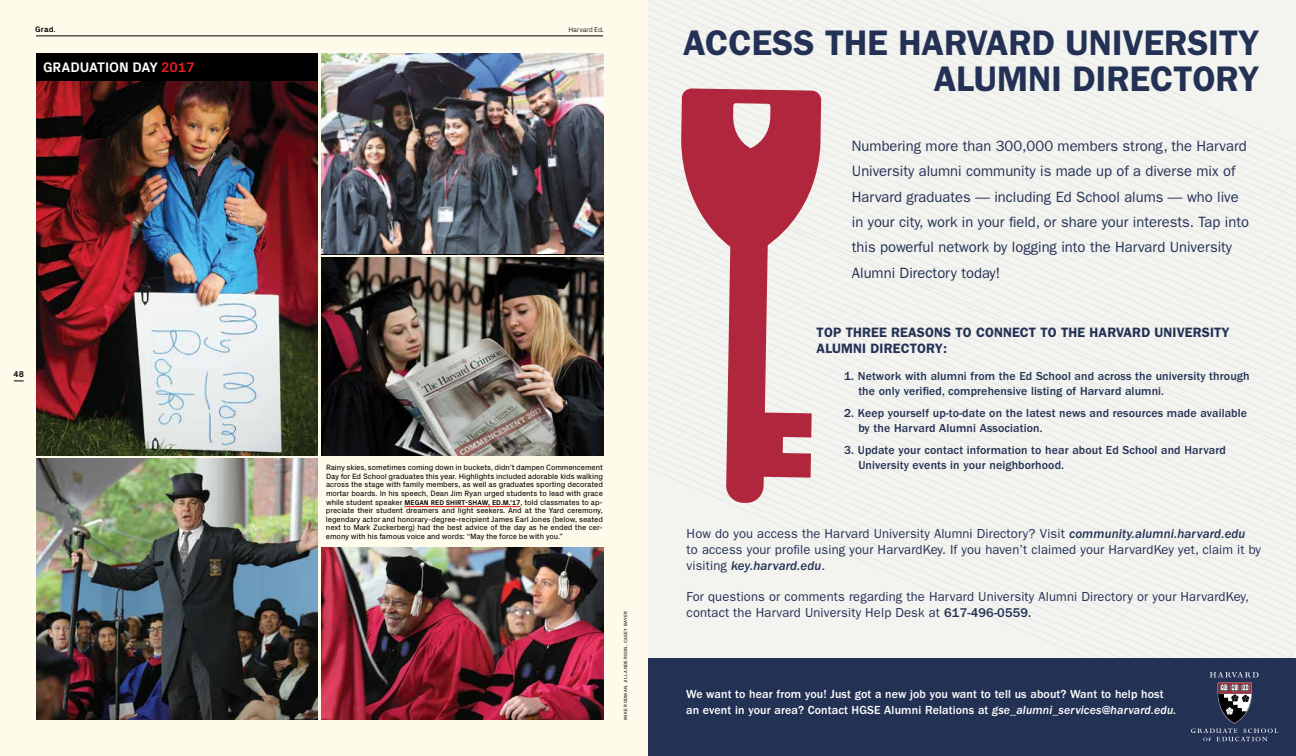
<style>
.page{position:relative;width:1296px;height:756px;background:#fff}
.page>*{position:absolute;margin:0;border:0;box-sizing:border-box;transform-origin:0 0}
.t1{font:600 35.7px/35.9px "ITC Franklin Gothic Std";color:#233154;text-align:right}
.t2{font:14.9px/25.4px "ITC Franklin Gothic Std";color:#233154}
.t3{font:700 14px "Px Grotesk";color:#fff}
.t4{font:600 13.6px/16.3px "ITC Franklin Gothic Std";letter-spacing:.01em;color:#233154}
.t5{font:13.1px/15.8px "ITC Franklin Gothic Std";letter-spacing:.01em;color:#233154}
.t6{font:13.1px "ITC Franklin Gothic Std Med It";letter-spacing:.01em;color:#233154}
.t7{font:500 12.1px/14.9px "ITC Franklin Gothic Std";letter-spacing:.01em;color:#233154}
.t8{font:500 12.1px/16.1px "ITC Franklin Gothic Std";letter-spacing:.01em;color:#fff}
.t9{font:700 8.5px "Px Grotesk";color:#000}
.t10{font:700 8px "Px Grotesk";color:#000}
.t11{font:7.8px/8.6px "Px Grotesk";letter-spacing:-.01em;color:#000;text-align:justify}
.t12{font:300 7px "Px Grotesk";letter-spacing:-.015em;color:#000}
.t13{font:4.5px "Px Grotesk";letter-spacing:.08em;color:#000}
.s1{font-family:"Lyon Text Regular No.2";font-weight:400}
.s2{font-family:"Lyon Text";font-weight:400}
.s3{color:#ed1d24}
.s4{font-weight:700;font-size:7px}
.s5{font-family:"ITC Franklin Gothic Std Med It"}
.s6{font-family:"ITC Franklin Gothic Std"}
.s7{font-weight:500}
.s8{font-family:"ITC Franklin Gothic Std Med It";font-weight:400}
</style>
<div class="page">
<div style="left:0;top:0;width:648px;height:756px;background:#fefbeb"></div>
<hr style="left:405px;top:506px;width:115px;height:1px;background:#ed1d24">
<img style="left:36px;top:81px;width:282px;height:375px">
<img style="left:36px;top:458px;width:282px;height:262px">
<img style="left:321px;top:548px;width:282px;height:172px">
<img style="left:321px;top:53px;width:282px;height:201px">
<img style="left:321px;top:257px;width:282px;height:199px">
<hr style="left:36px;top:36px;width:567px;height:1px;background:#000">
<div style="left:36px;top:53px;width:282px;height:28px;background:#000"></div>
<svg style="left:649px;top:0;width:647px;height:155px"></svg>
<div style="left:649px;top:609px;width:629px;height:49px;background:#f3f3f0"></div>
<svg style="left:649px;top:155px;width:647px;height:73px"></svg>
<svg style="left:649px;top:228px;width:647px;height:13px"></svg>
<div style="left:649px;top:585px;width:647px;height:24px;background:#f3f3f0"></div>
<div style="left:649px;top:572px;width:647px;height:13px;background:#f3f3f0"></div>
<svg style="left:649px;top:241px;width:647px;height:331px"></svg>
<div style="left:648px;top:658px;width:648px;height:98px;background:#233154"></div>
<svg style="left:1191px;top:672px;width:87px;height:69px"></svg>
<svg style="left:679px;top:88px;width:142px;height:415px"></svg>
<svg style="left:648px;top:0;width:1px;height:658px"></svg>
<p class="t10" style="left:35px;top:24px;width:22px">Grad<span class="s1">.</span></p>
<p class="t12" style="left:569px;top:25px;width:37px">Harvard Ed<span class="s2">.</span></p>
<h3 class="t3" style="left:43px;top:57px;width:153px">GRADUATION DAY <span class="s3">2017</span></h3>
<p class="t9" style="left:13px;top:368px;width:12px">48</p>
<p class="t11" style="left:326px;top:463px;width:279px">Rainy skies, sometimes coming down in buckets, didn’t dampen Commencement Day for Ed School graduates this year. Highlights included adorable kids walking across the stage with family members, as well as graduates sporting decorated mortar boards. In his speech, Dean Jim Ryan urged students to lead with grace while student speaker <span class="s4">MEGAN RED SHIRT-SHAW, ED.M.’17</span>, told classmates to ap&shy;preciate their student dreamers and light seekers. And at the Yard ceremony, legendary actor and honorary-degree-recipient James Earl Jones (below, seated next to Mark Zuckerberg) had the best advice of the day as he ended the cer&shy;emony with his famous voice and words: “May the force be with you.”</p>
<p class="t13" style="left:623px;top:720px;width:110px;rotate:-90deg">MIKE RODMAN, JILL ANDERSON, CASEY BAYER</p>
<h1 class="t1" style="left:683px;top:25px;width:578px">ACCESS THE HARVARD UNIVERSITY<br>ALUMNI DIRECTORY</h1>
<p class="t2" style="left:852px;top:133px;width:399px">Numbering more than 300,000 members strong, the Harvard University alumni community is made up of a diverse mix of Harvard graduates — including Ed School alums — who live in your city, work in your field, or share your interests. Tap into this powerful network by logging into the Harvard University Alumni Directory today!</p>
<h3 class="t4" style="left:817px;top:324px;width:415px">TOP THREE REASONS TO CONNECT TO THE HARVARD UNIVERSITY<br>ALUMNI DIRECTORY:</h3>
<h3 class="t7" style="left:858px;top:368px;width:393px;text-indent:-14px">1. Network with alumni from the Ed School and across the university through the only verified, comprehensive listing of Harvard alumni.</h3>
<h3 class="t7" style="left:858px;top:406px;width:390px;text-indent:-14px">2. Keep yourself up-to-date on the latest news and resources made available by the Harvard Alumni Association.</h3>
<h3 class="t7" style="left:858px;top:443px;width:369px;text-indent:-14px">3. Update your contact information to hear about Ed School and Harvard<br>University events in your neighborhood.</h3>
<h3 class="t5" style="left:687px;top:526px;width:576px">How do you access the Harvard University Alumni Directory? Visit <span class="s5">community.alumni.harvard.edu<br></span>to access your profile using your HarvardKey. If you haven’t claimed your HarvardKey yet, claim it by</h3>
<h3 class="t6" style="left:687px;top:559px;width:140px"><span class="s6">visiting</span> key.harvard.edu<span class="s6">.</span></h3>
<h3 class="t5" style="left:687px;top:589px;width:564px">For questions or comments regarding the Harvard University Alumni Directory or your HarvardKey, contact the Harvard University Help Desk at <span class="s7">617-496-0559.</span></h3>
<h3 class="t8" style="left:686px;top:686px;width:492px">We want to hear from you! Just got a new job you want to tell us about? Want to help host an event in your area? Contact HGSE Alumni Relations at <span class="s8">gse_alumni_services@harvard.edu.</span></h3>
</div>
